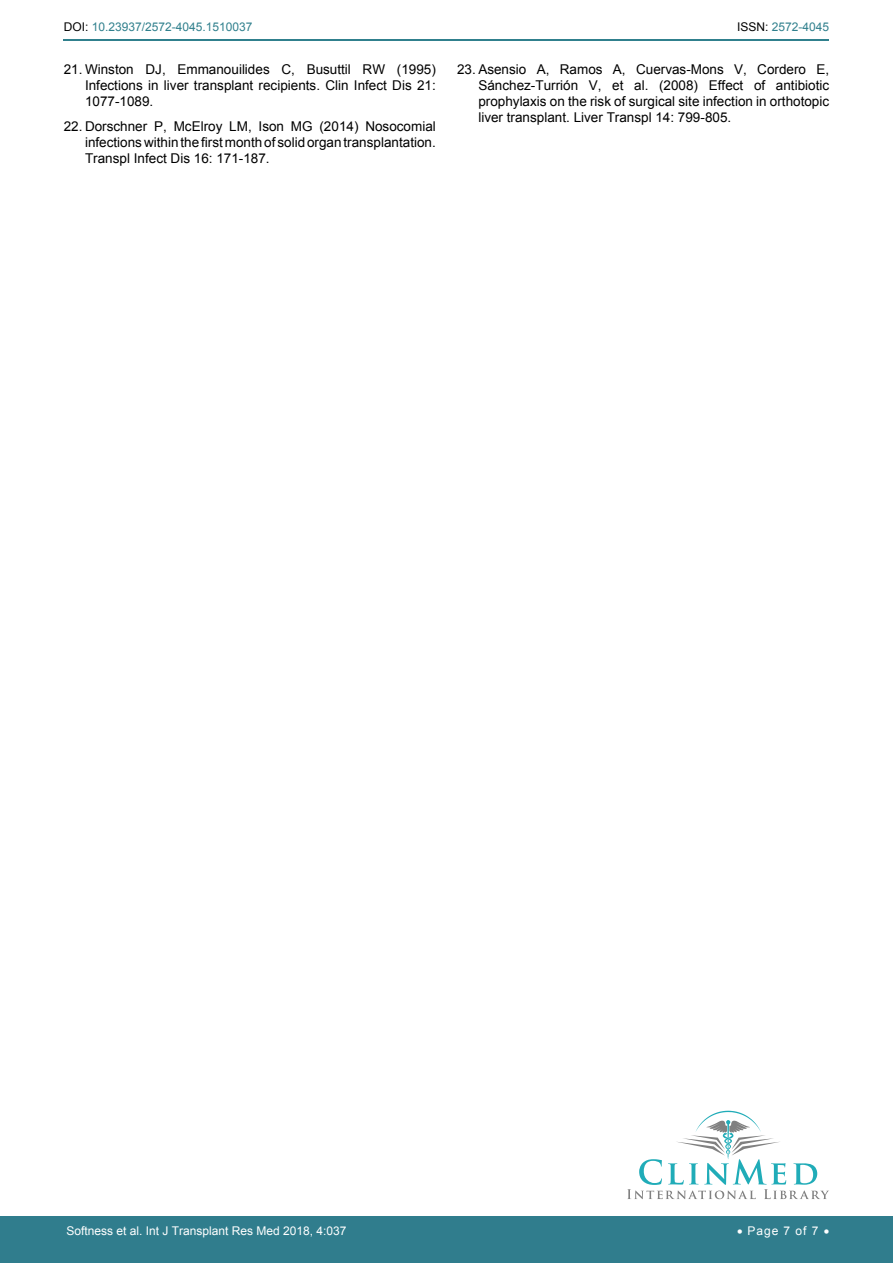
<style>
.page{position:relative;width:893px;height:1263px;background:#fff}
.page>*{position:absolute;margin:0;border:0;box-sizing:border-box;transform-origin:0 0}
.t1{font:13.5px/16.2px "Arial";color:#000;text-align:justify}
.t2{font:12px "Arial";color:#fff}
.t3{font:12px "Arial";color:#30808d}
.s1{color:#000}
</style>
<div class="page">
<hr style="left:64px;top:40px;width:765px;height:1px;background:#30808d">
<div style="left:0;top:1217px;width:893px;height:46px;background:#307d8d"></div>
<svg style="left:627px;top:1111px;width:202px;height:88px"></svg>
<p class="t3" style="left:64px;top:19px;width:190px"><span class="s1">DOI:</span> 10.23937/2572-4045.1510037</p>
<p class="t3" style="left:737px;top:19px;width:94px"><span class="s1">ISSN:</span> 2572-4045</p>
<p class="t1" style="left:85px;top:61px;width:352px;text-indent:-21px">21. Winston DJ, Emmanouilides C, Busuttil RW (1995)<br>Infections in liver transplant recipients. Clin Infect Dis 21:<br>1077-1089.</p>
<p class="t1" style="left:85px;top:118px;width:352px;text-indent:-21px">22. Dorschner P, McElroy LM, Ison MG (2014) Nosocomial infections within the first month of solid organ transplantation.<br>Transpl Infect Dis 16: 171-187.</p>
<p class="t1" style="left:478px;top:61px;width:352px;text-indent:-21px">23. Asensio A, Ramos A, Cuervas-Mons V, Cordero E, Sánchez-Turrión V, et al. (2008) Effect of antibiotic prophylaxis on the risk of surgical site infection in orthotopic liver transplant. Liver Transpl 14: 799-805.</p>
<p class="t2" style="left:66px;top:1223px;width:282px">Softness et al. Int J Transplant Res Med 2018, 4:037</p>
<p class="t2" style="left:737px;top:1223px;width:94px">• Page 7 of 7 •</p>
</div>
